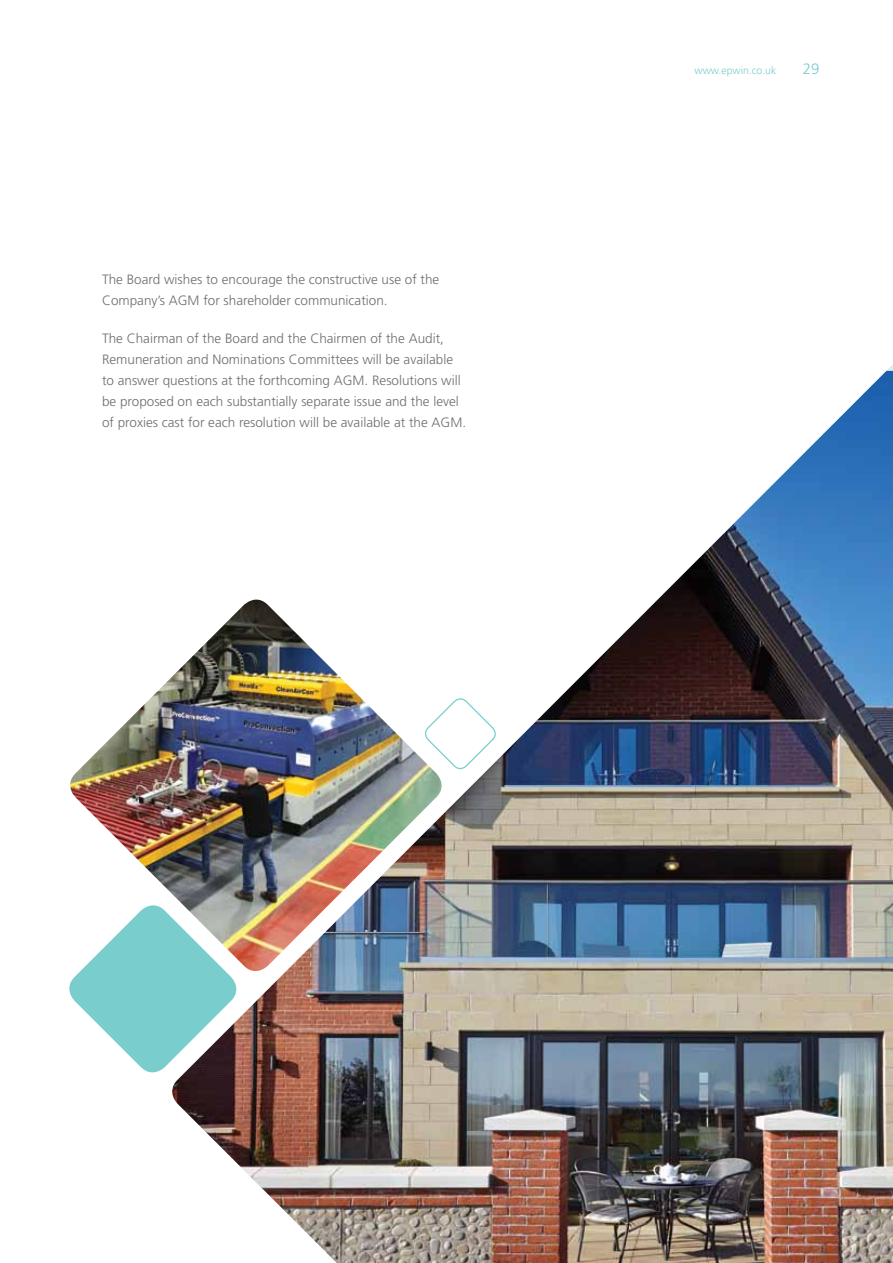
<style>
.page{position:relative;width:893px;height:1263px;background:#fff}
.page>*{position:absolute;margin:0;border:0;box-sizing:border-box;transform-origin:0 0}
.t1{font:300 15px "Frutiger LT Std";color:#79cdcd}
.t2{font:300 13.5px/21px "Frutiger LT Std";color:#6d6e71}
.t3{font:300 10.5px "Frutiger LT Std";color:#79cdcd}
</style>
<div class="page">
<img style="left:172px;top:371px;width:721px;height:892px">
<svg style="left:69px;top:978px;width:174px;height:101px"></svg>
<img style="left:70px;top:600px;width:378px;height:378px">
<svg style="left:422px;top:695px;width:76px;height:77px"></svg>
<p class="t2" style="left:102px;top:269px;width:339px">The Board wishes to encourage the constructive use of the<br>Company’s AGM for shareholder communication.</p>
<p class="t2" style="left:102px;top:328px;width:366px">The Chairman of the Board and the Chairmen of the Audit, Remuneration and Nominations Committees will be available to answer questions at the forthcoming AGM. Resolutions will be proposed on each substantially separate issue and the level of proxies cast for each resolution will be available at the AGM.</p>
<p class="t3" style="left:695px;top:65px;width:83px">www.epwin.co.uk</p>
<p class="t1" style="left:803px;top:61px;width:18px">29</p>
</div>
